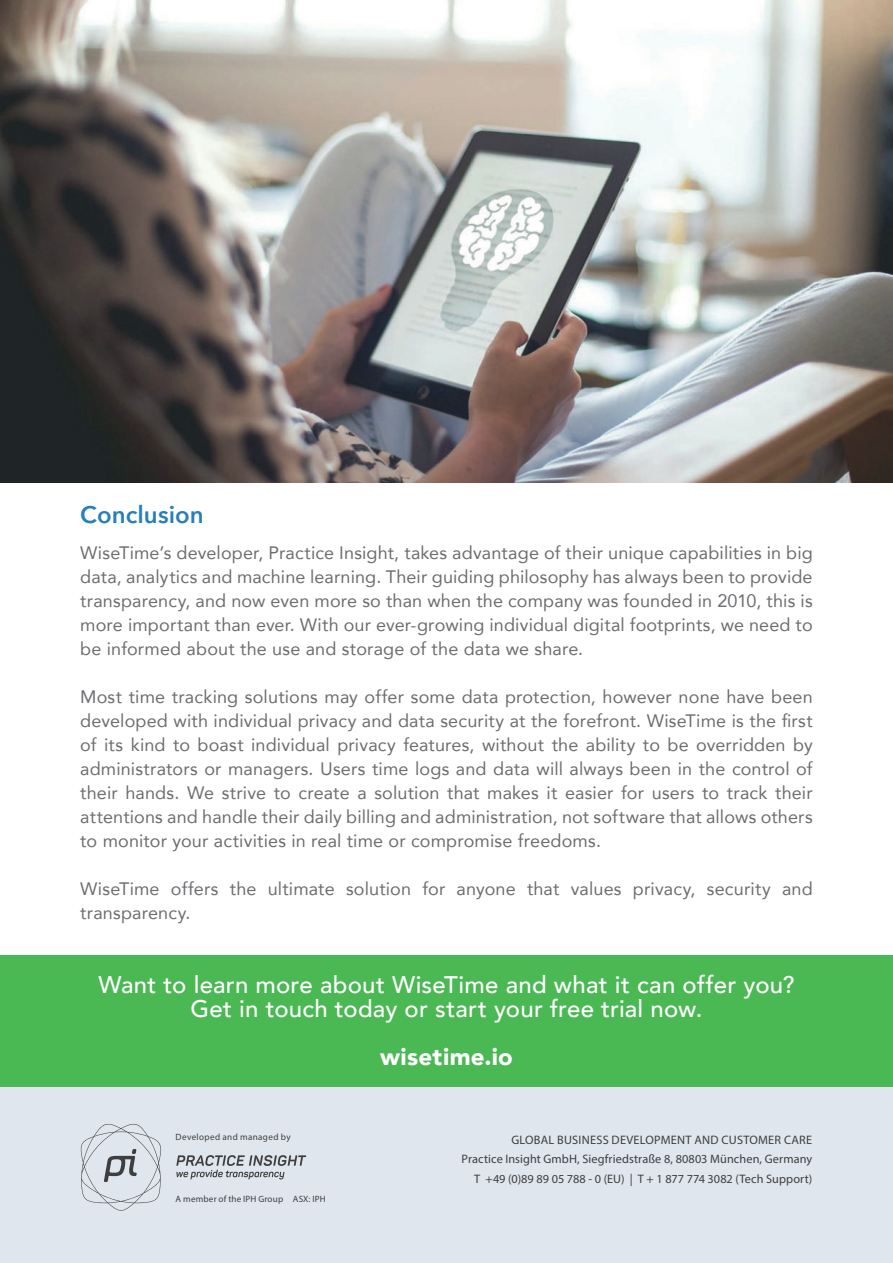
<style>
.page{position:relative;width:893px;height:1263px;background:#fff}
.page>*{position:absolute;margin:0;border:0;box-sizing:border-box;transform-origin:0 0}
.t1{font:500 24px/24px "Avenir";letter-spacing:.01em;color:#fff;text-align:center}
.t2{font:900 24px "Avenir";letter-spacing:.015em;color:#fff}
.t3{font:600 24px "Avenir Next";color:#277fba}
.t4{font:18px/24px "Avenir";letter-spacing:.01em;color:#6c6d70;text-align:justify}
.t5{font:12.3px/19.4px "Myriad Pro";letter-spacing:.01em;color:#3e3e3f;text-align:right}
.t6{font:9.15px "Myriad Pro";letter-spacing:.025em;color:#3e3e3f}
</style>
<div class="page">
<div style="left:0;top:991px;width:893px;height:272px;background:#dfe6ee"></div>
<svg style="left:80px;top:1123px;width:81px;height:88px"></svg>
<svg style="left:176px;top:1155px;width:130px;height:24px"></svg>
<div style="left:0;top:955px;width:893px;height:131px;background:#4ab853"></div>
<img style="left:0;top:0;width:893px;height:483px">
<h1 class="t3" style="left:80px;top:494px;width:125px">Conclusion</h1>
<p class="t4" style="left:80px;top:540px;width:734px">WiseTime’s developer, Practice Insight, takes advantage of their unique capabilities in big data, analytics and machine learning. Their guiding philosophy has always been to provide transparency, and now even more so than when the company was founded in 2010, this is more important than ever. With our ever-growing individual digital footprints, we need to be informed about the use and storage of the data we share.</p>
<p class="t4" style="left:80px;top:684px;width:734px">Most time tracking solutions may offer some data protection, however none have been developed with individual privacy and data security at the forefront. WiseTime is the first of its kind to boast individual privacy features, without the ability to be overridden by administrators or managers. Users time logs and data will always been in the control of their hands. We strive to create a solution that makes it easier for users to track their attentions and handle their daily billing and administration, not software that allows others to monitor your activities in real time or compromise freedoms.</p>
<p class="t4" style="left:80px;top:876px;width:734px">WiseTime offers the ultimate solution for anyone that values privacy, security and transparency.</p>
<h1 class="t1" style="left:99px;top:972px;width:697px">Want to learn more about WiseTime and what it can offer you?<br>Get in touch today or start your free trial now.</h1>
<h1 class="t2" style="left:380px;top:1036px;width:134px">wisetime.io</h1>
<p class="t6" style="left:176px;top:1131px;width:116px">Developed and managed by</p>
<p class="t6" style="left:176px;top:1193px;width:152px">A member of the IPH Group ASX: IPH</p>
<p class="t5" style="left:462px;top:1130px;width:352px">GLOBAL BUSINESS DEVELOPMENT AND CUSTOMER CARE<br>Practice Insight GmbH, Siegfriedstraße 8, 80803 München, Germany<br>T +49 (0)89 89 05 788 - 0 (EU) | T + 1 877 774 3082 (Tech Support)</p>
</div>
